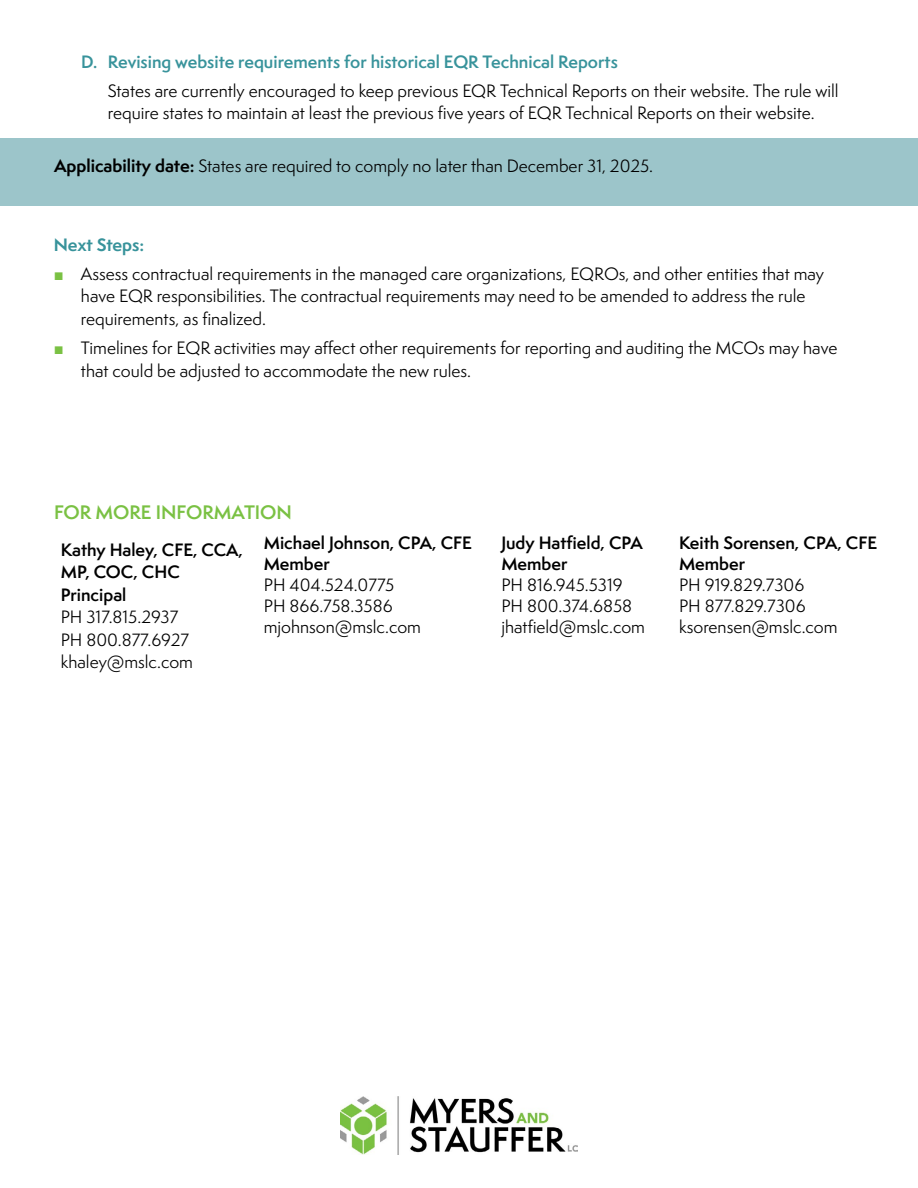
<style>
.page{position:relative;width:918px;height:1188px;background:#fff}
.page>*{position:absolute;margin:0;border:0;box-sizing:border-box;transform-origin:0 0}
.t1{font:600 18px "Semplicita Pro";color:#7ac143}
.t2{font:16.5px/22.5px "Semplicita Pro";color:#000}
.t3{font:600 16.5px/21px "Semplicita Pro";color:#000}
.t4{font:600 16.5px "Semplicita Pro";color:#38939b}
.t5{font:700 16.5px "Semplicita Pro";letter-spacing:-.01em;color:#38939b}
.s1{font-weight:700}
.s2{font-family:"Arial";color:#7ac143}
</style>
<div class="page">
<img style="left:340px;top:1097px;width:238px;height:57px">
<div style="left:0;top:138px;width:918px;height:68px;background:#9cc5ca"></div>
<p class="t4" style="left:81px;top:49px;width:538px">D. Revising website requirements for historical EQR Technical Reports</p>
<p class="t2" style="left:108px;top:79px;width:732px">States are currently encouraged to keep previous EQR Technical Reports on their website. The rule will require states to maintain at least the previous five years of EQR Technical Reports on their website.</p>
<p class="t2" style="left:54px;top:154px;width:601px"><span class="s1">Applicability date:</span> States are required to comply no later than December 31, 2025.</p>
<p class="t5" style="left:54px;top:232px;width:92px">Next Steps:</p>
<p class="t2" style="left:81px;top:262px;width:745px;text-indent:-27px"><span class="s2">■</span> Assess contractual requirements in the managed care organizations, EQROs, and other entities that may have EQR responsibilities. The contractual requirements may need to be amended to address the rule requirements, as finalized.</p>
<p class="t2" style="left:81px;top:336px;width:758px;text-indent:-27px"><span class="s2">■</span> Timelines for EQR activities may affect other requirements for reporting and auditing the MCOs may have that could be adjusted to accommodate the new rules.</p>
<p class="t1" style="left:54px;top:499px;width:240px">FOR MORE INFORMATION</p>
<p class="t3" style="left:61px;top:538px;width:184px;line-height:22.5px">Kathy Haley, CFE, CCA,<br>MP, COC, CHC<br>Principal</p>
<p class="t2" style="left:61px;top:606px;width:134px">PH 317.815.2937<br>PH 800.877.6927 khaley@mslc.com</p>
<p class="t3" style="left:264px;top:532px;width:210px">Michael Johnson, CPA, CFE<br>Member</p>
<p class="t2" style="left:264px;top:574px;width:159px;line-height:21px">PH 404.524.0775<br>PH 866.758.3586 mjohnson@mslc.com</p>
<p class="t3" style="left:501px;top:532px;width:143px">Judy Hatfield, CPA<br>Member</p>
<p class="t2" style="left:501px;top:574px;width:145px;line-height:21px">PH 816.945.5319<br>PH 800.374.6858 jhatfield@mslc.com</p>
<p class="t3" style="left:679px;top:532px;width:200px">Keith Sorensen, CPA, CFE<br>Member</p>
<p class="t2" style="left:679px;top:574px;width:160px;line-height:21px">PH 919.829.7306<br>PH 877.829.7306 ksorensen@mslc.com</p>
</div>
